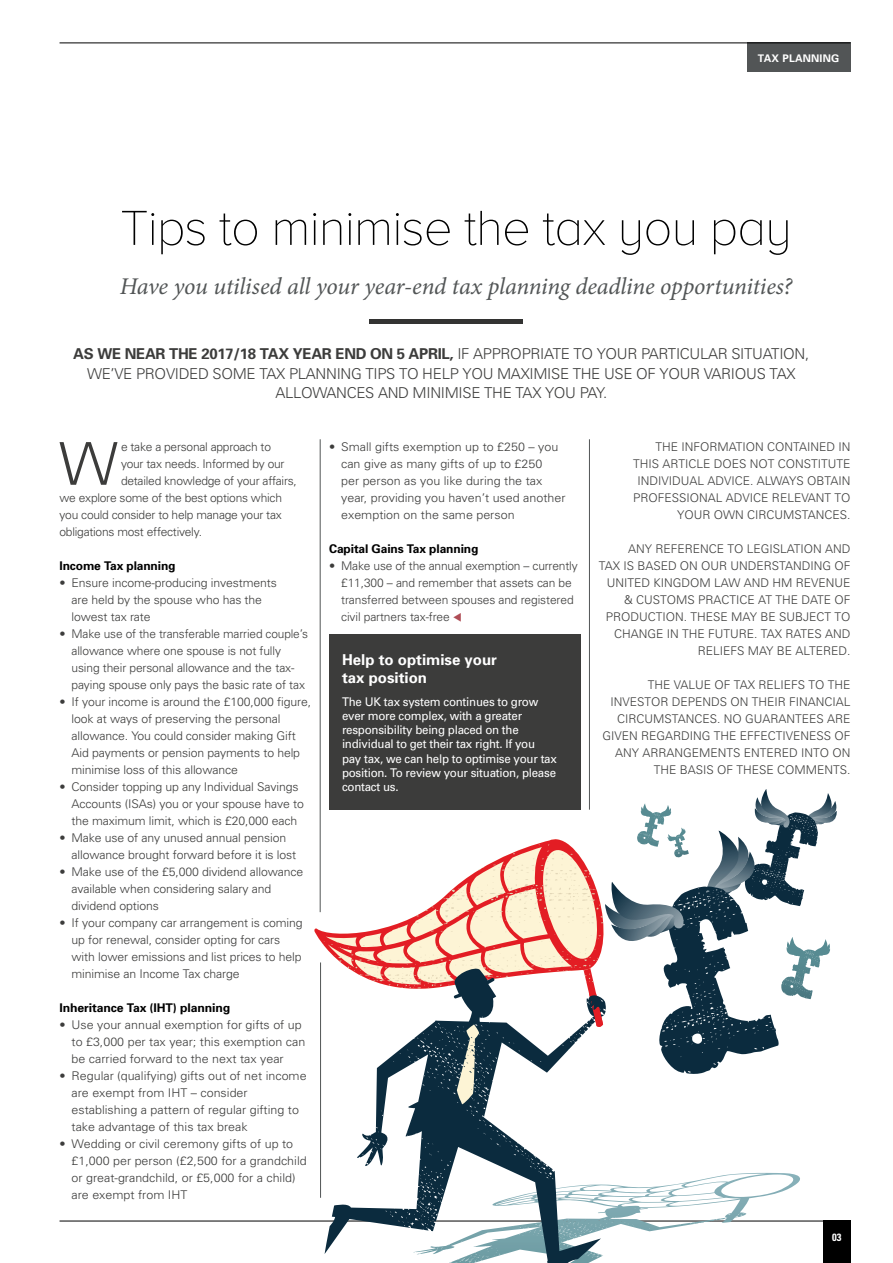
<style>
.page{position:relative;width:893px;height:1263px;background:#fff}
.page>*{position:absolute;margin:0;border:0;box-sizing:border-box;transform-origin:0 0}
.t1{font:300 59.1px "Univers";color:#3c3c3b}
.t2{font:100 51px "Proxima Nova A";letter-spacing:-.02em;color:#000}
.t3{font:italic 24px "Minion Pro";letter-spacing:-.01em;color:#525556}
.t4{font:300 15px/19.5px "Univers";letter-spacing:-.02em;color:#3c3c3b;text-align:center}
.t5{font:700 15px/17.5px "Univers";color:#fff}
.t6{font:300 12px/17px "Univers";letter-spacing:-.01em;color:#3c3c3b}
.t7{font:12px/14.2px "Univers";letter-spacing:-.02em;color:#fff;scale:.96 1}
.t8{font:700 12px "Univers";letter-spacing:-.01em;color:#000}
.t9{font:700 10.5px "Univers";letter-spacing:.02em;color:#fff}
.t10{font:700 condensed 10.5px "Univers";color:#fff}
.s1{font-weight:700}
.s2{color:#af4d56}
</style>
<div class="page">
<hr style="left:60px;top:1221px;width:790px;height:1px;background:#000">
<div style="left:823px;top:1220px;width:27px;height:43px;background:#000"></div>
<div style="left:746px;top:43px;width:104px;height:29px;background:#525556"></div>
<hr style="left:60px;top:43px;width:790px;height:1px;background:#000">
<hr style="left:370px;top:319px;width:153px;height:4px;background:#333332">
<div style="left:329px;top:634px;width:252px;height:176px;background:#3c3c3b"></div>
<hr style="left:589px;top:439px;width:1px;height:371px;background:#525556">
<hr style="left:320px;top:439px;width:1px;height:473px;background:#525556">
<svg style="left:606px;top:1175px;width:122px;height:57px"></svg>
<svg style="left:325px;top:1104px;width:281px;height:159px"></svg>
<svg style="left:314px;top:789px;width:523px;height:315px"></svg>
<hr style="left:320px;top:962px;width:1px;height:236px;background:#525556">
<p class="t9" style="left:758px;top:51px;width:83px">TAX PLANNING</p>
<h2 class="t2" style="left:120px;top:200px;width:673px">Tips to minimise the tax you pay</h2>
<h3 class="t3" style="left:120px;top:270px;width:674px">Have you utilised all your year-end tax planning deadline opportunities?</h3>
<p class="t4" style="left:73px;top:344px;width:737px"><span class="s1">AS WE NEAR THE 2017/18 TAX YEAR END ON 5 APRIL,</span> IF APPROPRIATE TO YOUR PARTICULAR SITUATION,<br>WE’VE PROVIDED SOME TAX PLANNING TIPS TO HELP YOU MAXIMISE THE USE OF YOUR VARIOUS TAX<br>ALLOWANCES AND MINIMISE THE TAX YOU PAY.</p>
<h1 class="t1" style="left:59px;top:428px;width:61px">W</h1>
<p class="t6" style="left:121px;top:438px;width:151px">e take a personal approach to</p>
<p class="t6" style="left:121px;top:455px;width:165px">your tax needs. Informed by our</p>
<p class="t6" style="left:121px;top:472px;width:177px">detailed knowledge of your affairs,</p>
<p class="t6" style="left:60px;top:489px;width:224px">we explore some of the best options which</p>
<p class="t6" style="left:60px;top:506px;width:224px">you could consider to help manage your tax</p>
<p class="t6" style="left:60px;top:523px;width:144px">obligations most effectively.</p>
<p class="t8" style="left:60px;top:558px;width:118px">Income Tax planning</p>
<p class="t6" style="left:72px;top:574px;width:207px;text-indent:-12px">• Ensure income-producing investments are held by the spouse who has the lowest tax rate</p>
<p class="t6" style="left:72px;top:625px;width:238px;text-indent:-12px">• Make use of the transferable married couple’s allowance where one spouse is not fully using their personal allowance and the tax&shy;paying spouse only pays the basic rate of tax</p>
<p class="t6" style="left:72px;top:693px;width:241px;text-indent:-12px">• If your income is around the £100,000 figure, look at ways of preserving the personal allowance. You could consider making Gift Aid payments or pension payments to help minimise loss of this allowance</p>
<p class="t6" style="left:72px;top:778px;width:234px;text-indent:-12px">• Consider topping up any Individual Savings<br>Accounts (ISAs) you or your spouse have to the maximum limit, which is £20,000 each</p>
<p class="t6" style="left:72px;top:829px;width:226px;text-indent:-12px">• Make use of any unused annual pension allowance brought forward before it is lost</p>
<p class="t6" style="left:72px;top:863px;width:233px;text-indent:-12px">• Make use of the £5,000 dividend allowance available when considering salary and dividend options</p>
<p class="t6" style="left:72px;top:914px;width:233px;text-indent:-12px">• If your company car arrangement is coming up for renewal, consider opting for cars with lower emissions and list prices to help minimise an Income Tax charge</p>
<p class="t8" style="left:60px;top:1000px;width:172px">Inheritance Tax (IHT) planning</p>
<p class="t6" style="left:72px;top:1016px;width:235px;text-indent:-12px">• Use your annual exemption for gifts of up to £3,000 per tax year; this exemption can be carried forward to the next tax year</p>
<p class="t6" style="left:72px;top:1067px;width:237px;text-indent:-12px">• Regular (qualifying) gifts out of net income are exempt from IHT – consider establishing a pattern of regular gifting to take advantage of this tax break</p>
<p class="t6" style="left:72px;top:1135px;width:237px;text-indent:-12px">• Wedding or civil ceremony gifts of up to £1,000 per person (£2,500 for a grandchild or great-grandchild, or £5,000 for a child) are exempt from IHT</p>
<p class="t6" style="left:341px;top:438px;width:226px;text-indent:-12px">• Small gifts exemption up to £250 – you can give as many gifts of up to £250<br>per person as you like during the tax year, providing you haven’t used another exemption on the same person</p>
<p class="t8" style="left:329px;top:541px;width:151px">Capital Gains Tax planning</p>
<p class="t6" style="left:341px;top:557px;width:238px;text-indent:-12px">• Make use of the annual exemption – currently £11,300 – and remember that assets can be transferred between spouses and registered civil partners tax-free <span class="s2">▼</span></p>
<p class="t5" style="left:342px;top:651px;width:157px">Help to optimise your tax position</p>
<p class="t7" style="left:342px;top:694px;width:225px">The UK tax system continues to grow ever more complex, with a greater responsibility being placed on the individual to get their tax right. If you pay tax, we can help to optimise your tax position. To review your situation, please contact us.</p>
<p class="t6" style="left:633px;top:438px;width:219px;text-align:right">THE INFORMATION CONTAINED IN<br>THIS ARTICLE DOES NOT CONSTITUTE<br>INDIVIDUAL ADVICE. ALWAYS OBTAIN<br>PROFESSIONAL ADVICE RELEVANT TO<br>YOUR OWN CIRCUMSTANCES.</p>
<p class="t6" style="left:599px;top:540px;width:253px;text-align:right">ANY REFERENCE TO LEGISLATION AND<br>TAX IS BASED ON OUR UNDERSTANDING OF<br>UNITED KINGDOM LAW AND HM REVENUE &amp; CUSTOMS PRACTICE AT THE DATE OF<br>PRODUCTION. THESE MAY BE SUBJECT TO<br>CHANGE IN THE FUTURE. TAX RATES AND<br>RELIEFS MAY BE ALTERED.</p>
<p class="t6" style="left:602px;top:676px;width:250px;text-align:right">THE VALUE OF TAX RELIEFS TO THE INVESTOR DEPENDS ON THEIR FINANCIAL CIRCUMSTANCES. NO GUARANTEES ARE GIVEN REGARDING THE EFFECTIVENESS OF ANY ARRANGEMENTS ENTERED INTO ON THE BASIS OF THESE COMMENTS.</p>
<p class="t10" style="left:832px;top:1230px;width:11px">03</p>
</div>
